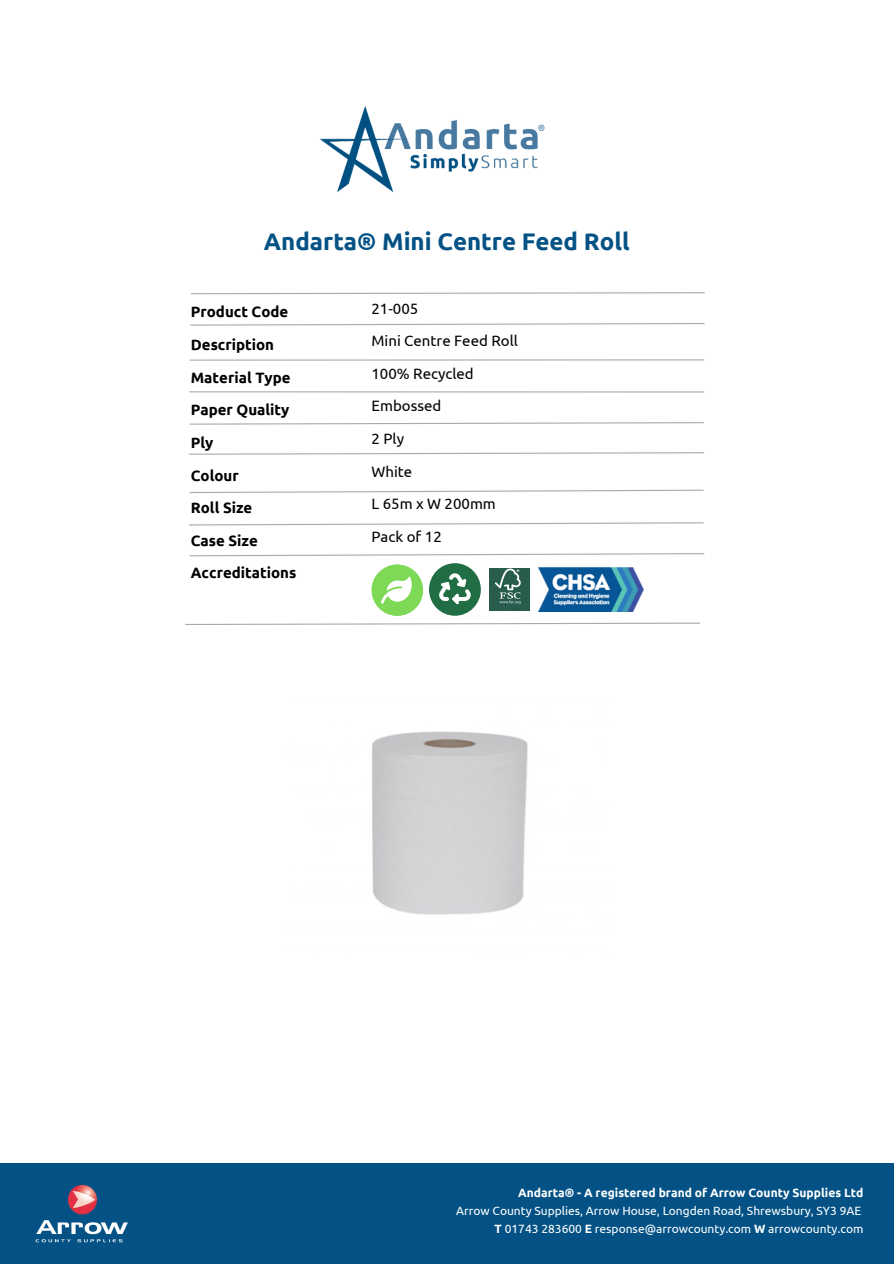
<style>
.page{position:relative;width:894px;height:1264px;background:#fff}
.page>*{position:absolute;margin:0;border:0;box-sizing:border-box;transform-origin:0 0}
.t1{font:700 24px "Ubuntu";color:#045285}
.t2{font:700 15px/32.7px "Ubuntu";color:#000}
.t3{font:15px/32.7px "Ubuntu";color:#000}
.t4{font:12px "Ubuntu";color:#fff}
.t5{font:700 12px "Ubuntu";color:#fff}
.s1{font-weight:700}
</style>
<div class="page">
<img style="left:320px;top:106px;width:225px;height:87px">
<svg style="left:189px;top:489px;width:515px;height:4px"></svg>
<svg style="left:189px;top:452px;width:516px;height:3px"></svg>
<svg style="left:189px;top:422px;width:515px;height:3px"></svg>
<hr style="left:189px;top:391px;width:515px;height:1px;background:#abaaaa">
<hr style="left:189px;top:359px;width:515px;height:2px;background:#abaaaa">
<svg style="left:190px;top:323px;width:515px;height:3px"></svg>
<svg style="left:189px;top:522px;width:515px;height:4px"></svg>
<svg style="left:190px;top:292px;width:515px;height:3px"></svg>
<div style="left:0;top:1163px;width:893px;height:100px;background:#045285"></div>
<img style="left:35px;top:1184px;width:93px;height:59px">
<svg style="left:189px;top:553px;width:516px;height:4px"></svg>
<img style="left:538px;top:567px;width:98px;height:6px">
<img style="left:489px;top:568px;width:40px;height:5px">
<img style="left:372px;top:731px;width:156px;height:184px">
<div style="left:371px;top:564px;width:51px;height:51px;background:#7ed957;border-radius:50%"></div>
<div style="left:429px;top:563px;width:51px;height:52px;background:#226e44;border-radius:50%"></div>
<svg style="left:185px;top:573px;width:516px;height:52px"></svg>
<p class="t1" style="left:264px;top:227px;width:367px">Andarta® Mini Centre Feed Roll</p>
<h3 class="t2" style="left:191px;top:295px;width:107px">Product Code<br>Description<br>Material Type<br>Paper Quality<br>Ply<br>Colour<br>Roll Size<br>Case Size<br>Accreditations</h3>
<p class="t3" style="left:371px;top:291px;width:148px">21-005<br>Mini Centre Feed Roll<br>100% Recycled<br>Embossed<br>2 Ply<br>White<br>L 65m x W 200mm<br>Pack of 12</p>
<p class="t5" style="left:518px;top:1185px;width:347px">Andarta® - A registered brand of Arrow County Supplies Ltd</p>
<p class="t4" style="left:456px;top:1203px;width:406px">Arrow County Supplies, Arrow House, Longden Road, Shrewsbury, SY3 9AE</p>
<p class="t4" style="left:494px;top:1221px;width:370px"><span class="s1">T</span> 01743 283600 <span class="s1">E</span> response@arrowcounty.com <span class="s1">W</span> arrowcounty.com</p>
</div>
